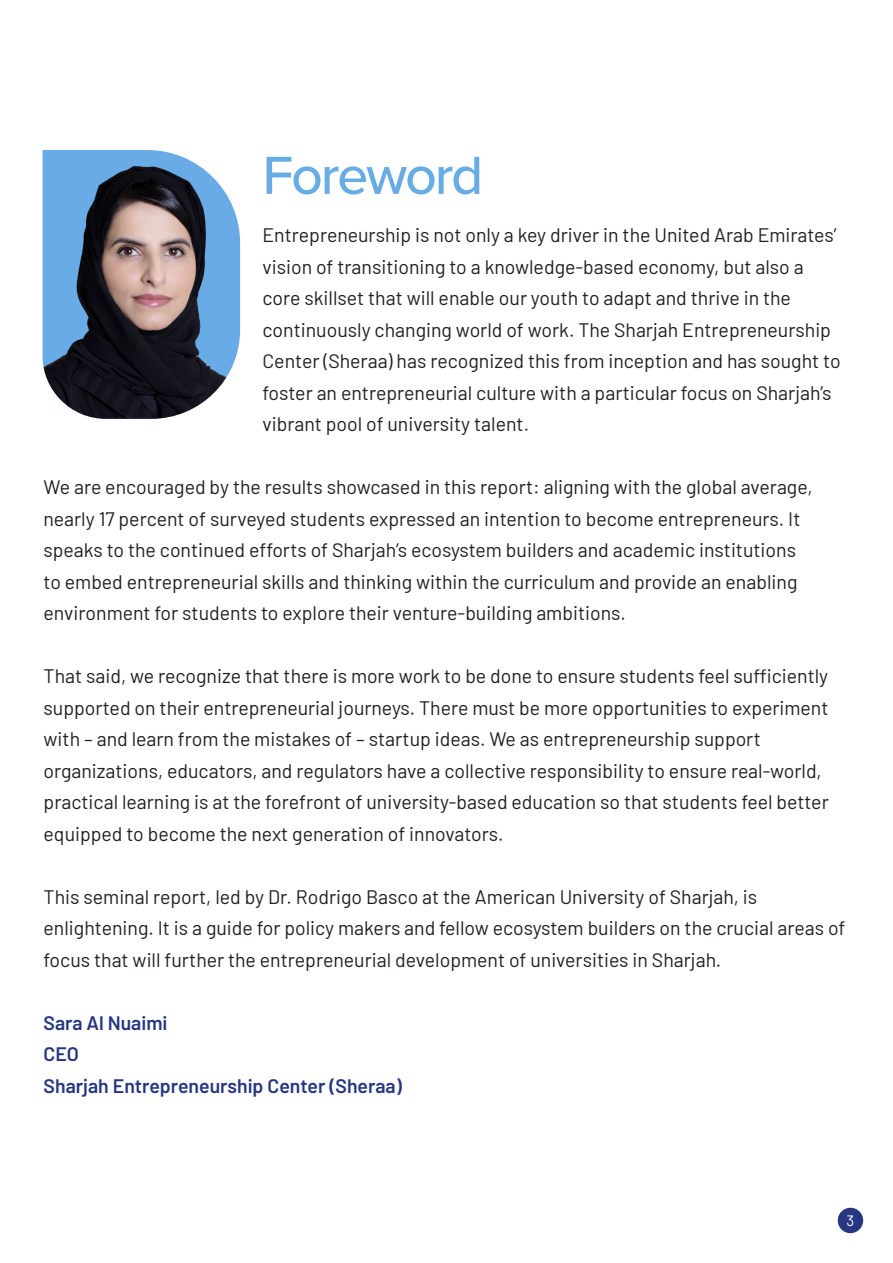
<style>
.page{position:relative;width:893px;height:1263px;background:#fff}
.page>*{position:absolute;margin:0;border:0;box-sizing:border-box;transform-origin:0 0}
.t1{font:500 55.5px "Proxima Nova";letter-spacing:-.04em;color:#68ace5}
.t2{font:19.5px/31.5px "Barlow";color:#231f20}
.t3{font:600 19.5px "Barlow";color:#263680}
.t4{font:15px "Barlow";color:#fff}
</style>
<div class="page">
<div style="left:838px;top:1208px;width:25px;height:25px;background:#263680;border-radius:50%"></div>
<svg style="left:43px;top:150px;width:156px;height:16px;background:#78b3e8"></svg>
<img style="left:43px;top:166px;width:197px;height:253px">
<p class="t1" style="left:262px;top:134px;width:222px">Foreword</p>
<p class="t2" style="left:262px;top:218px;width:580px">Entrepreneurship is not only a key driver in the United Arab Emirates’ vision of transitioning to a knowledge-based economy, but also a core skillset that will enable our youth to adapt and thrive in the continuously changing world of work. The Sharjah Entrepreneurship Center (Sheraa) has recognized this from inception and has sought to foster an entrepreneurial culture with a particular focus on Sharjah’s vibrant pool of university talent.</p>
<p class="t2" style="left:44px;top:470px;width:770px">We are encouraged by the results showcased in this report: aligning with the global average, nearly 17 percent of surveyed students expressed an intention to become entrepreneurs. It speaks to the continued efforts of Sharjah’s ecosystem builders and academic institutions to embed entrepreneurial skills and thinking within the curriculum and provide an enabling environment for students to explore their venture-building ambitions.</p>
<p class="t2" style="left:44px;top:659px;width:787px">That said, we recognize that there is more work to be done to ensure students feel sufficiently supported on their entrepreneurial journeys. There must be more opportunities to experiment with – and learn from the mistakes of – startup ideas. We as entrepreneurship support organizations, educators, and regulators have a collective responsibility to ensure real-world, practical learning is at the forefront of university-based education so that students feel better equipped to become the next generation of innovators.</p>
<p class="t2" style="left:44px;top:880px;width:803px">This seminal report, led by Dr. Rodrigo Basco at the American University of Sharjah, is enlightening. It is a guide for policy makers and fellow ecosystem builders on the crucial areas of focus that will further the entrepreneurial development of universities in Sharjah.</p>
<p class="t3" style="left:44px;top:1009px;width:126px">Sara Al Nuaimi</p>
<p class="t3" style="left:44px;top:1040px;width:37px">CEO</p>
<p class="t3" style="left:44px;top:1072px;width:360px">Sharjah Entrepreneurship Center (Sheraa)</p>
<p class="t4" style="left:847px;top:1209px;width:9px">3</p>
</div>
